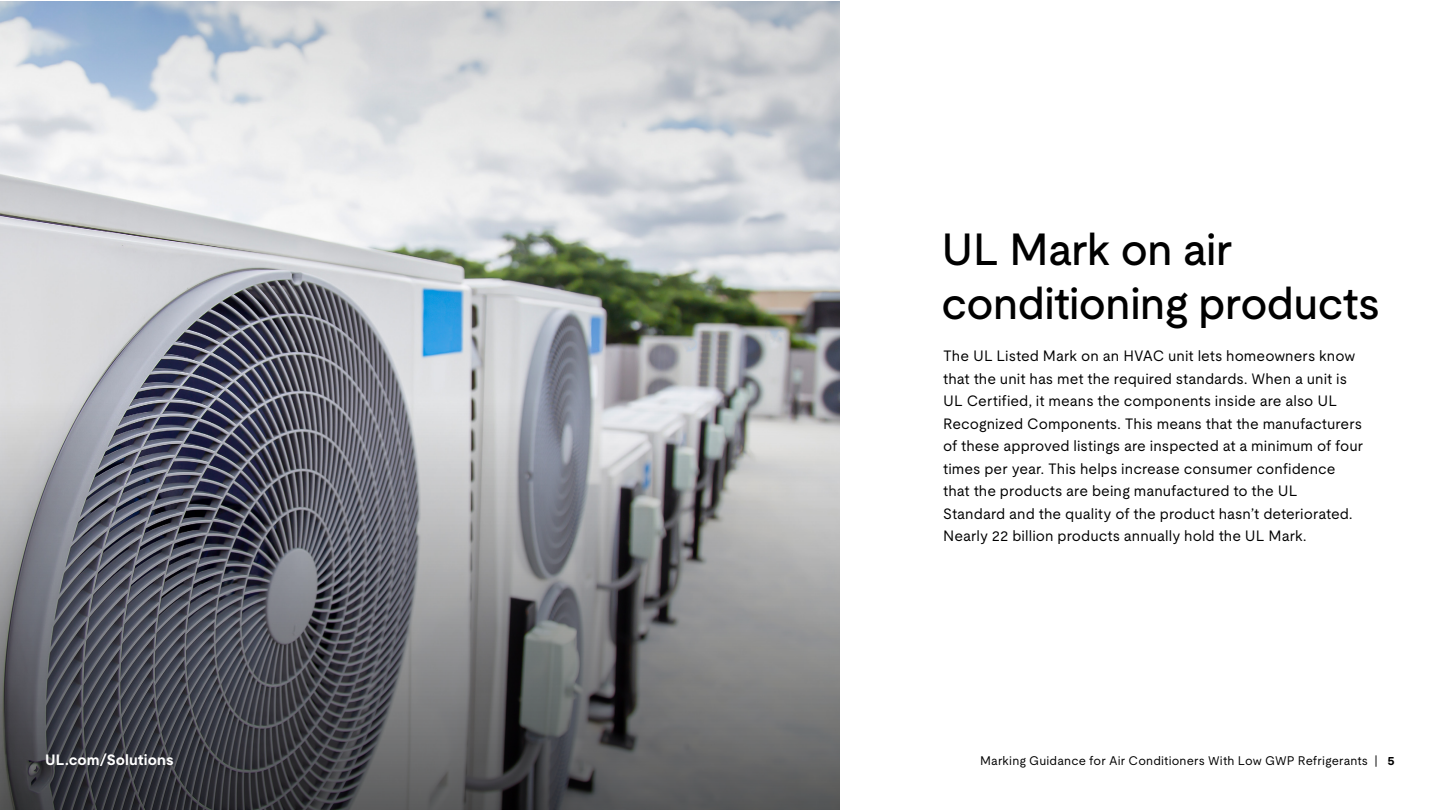
<style>
.page{position:relative;width:1440px;height:810px;background:#fff}
.page>*{position:absolute;margin:0;border:0;box-sizing:border-box;transform-origin:0 0}
.t1{font:500 45px/54px "UL Moderat";letter-spacing:-.025em;color:#000}
.t2{font:15px/22.5px "UL Moderat";color:#000}
.t3{font:700 15px "UL Moderat";letter-spacing:.005em;color:#fff}
.t4{font:12.5px "UL Moderat";letter-spacing:.01em;color:#000}
.s1{font-weight:700}
</style>
<div class="page">
<img style="left:0;top:1px;width:839px;height:398px">
<svg style="left:0;top:399px;width:839px;height:411px;background:#6f7176"></svg>
<h1 class="t1" style="left:941px;top:221px;width:440px">UL Mark on air conditioning products</h1>
<p class="t2" style="left:943px;top:345px;width:422px">The UL Listed Mark on an HVAC unit lets homeowners know that the unit has met the required standards. When a unit is UL Certified, it means the components inside are also UL Recognized Components. This means that the manufacturers of these approved listings are inspected at a minimum of four times per year. This helps increase consumer confidence that the products are being manufactured to the UL Standard and the quality of the product hasn’t deteriorated.<br>Nearly 22 billion products annually hold the UL Mark.</p>
<p class="t3" style="left:45px;top:748px;width:130px">UL.com/Solutions</p>
<p class="t4" style="left:980px;top:751px;width:416px">Marking Guidance for Air Conditioners With Low GWP Refrigerants | <span class="s1">5</span></p>
</div>
